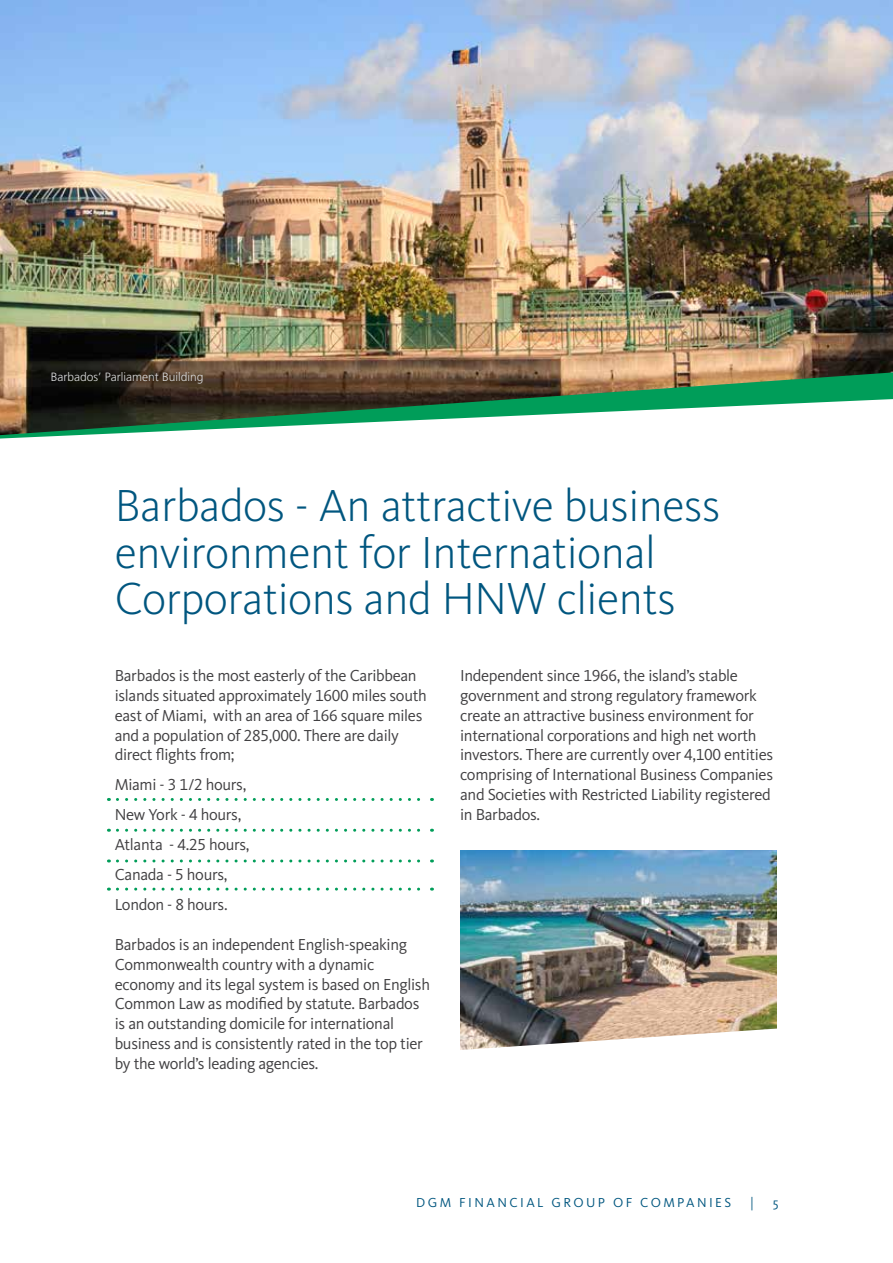
<style>
.page{position:relative;width:893px;height:1263px;background:#fff}
.page>*{position:absolute;margin:0;border:0;box-sizing:border-box;transform-origin:0 0}
.t1{font:300 46.5px/46.5px "Kievit OT";letter-spacing:-.01em;color:#00567f}
.t2{font:16.5px/19.8px "Kievit OT";letter-spacing:-.02em;color:#414042}
.t3{font:13.5px "Kievit OT";letter-spacing:.18em;color:#00567f}
.t4{font:300 12px "Frutiger LT Std";color:#dadbdc}
</style>
<div class="page">
<img style="left:0;top:0;width:893px;height:372px">
<svg style="left:0;top:372px;width:893px;height:66px"></svg>
<svg style="left:117px;top:798px;width:315px;height:3px"></svg>
<svg style="left:117px;top:829px;width:315px;height:3px"></svg>
<svg style="left:117px;top:859px;width:315px;height:3px"></svg>
<svg style="left:117px;top:887px;width:315px;height:3px"></svg>
<img style="left:460px;top:851px;width:316px;height:176px">
<svg style="left:460px;top:1027px;width:317px;height:23px"></svg>
<p class="t4" style="left:51px;top:370px;width:154px">Barbados’ Parliament Building</p>
<h1 class="t1" style="left:115px;top:482px;width:607px">Barbados - An attractive business environment for International<br>Corporations and HNW clients</h1>
<p class="t2" style="left:115px;top:665px;width:314px">Barbados is the most easterly of the Caribbean islands situated approximately 1600 miles south east of Miami, with an area of 166 square miles and a population of 285,000. There are daily direct flights from;</p>
<p class="t2" style="left:115px;top:770px;width:136px;line-height:30px">Miami - 3 1/2 hours,<br>New York - 4 hours,<br>Atlanta - 4.25 hours,<br>Canada - 5 hours,<br>London - 8 hours.</p>
<p class="t2" style="left:115px;top:934px;width:317px">Barbados is an independent English-speaking Commonwealth country with a dynamic economy and its legal system is based on English Common Law as modified by statute. Barbados is an outstanding domicile for international business and is consistently rated in the top tier by the world’s leading agencies.</p>
<p class="t2" style="left:460px;top:665px;width:315px">Independent since 1966, the island’s stable government and strong regulatory framework create an attractive business environment for international corporations and high net worth investors. There are currently over 4,100 entities comprising of International Business Companies and Societies with Restricted Liability registered in Barbados.</p>
<p class="t3" style="left:416px;top:1194px;width:70px">DGM FINANC</p>
<p class="t3" style="left:520px;top:1194px;width:76px">IAL GROUP</p>
<p class="t3" style="left:613px;top:1194px;width:75px">OF COMPAN</p>
<p class="t3" style="left:709px;top:1194px;width:15px">IES</p>
<p class="t3" style="left:750px;top:1194px;width:5px">|</p>
<p class="t3" style="left:773px;top:1194px;width:7px">5</p>
</div>
